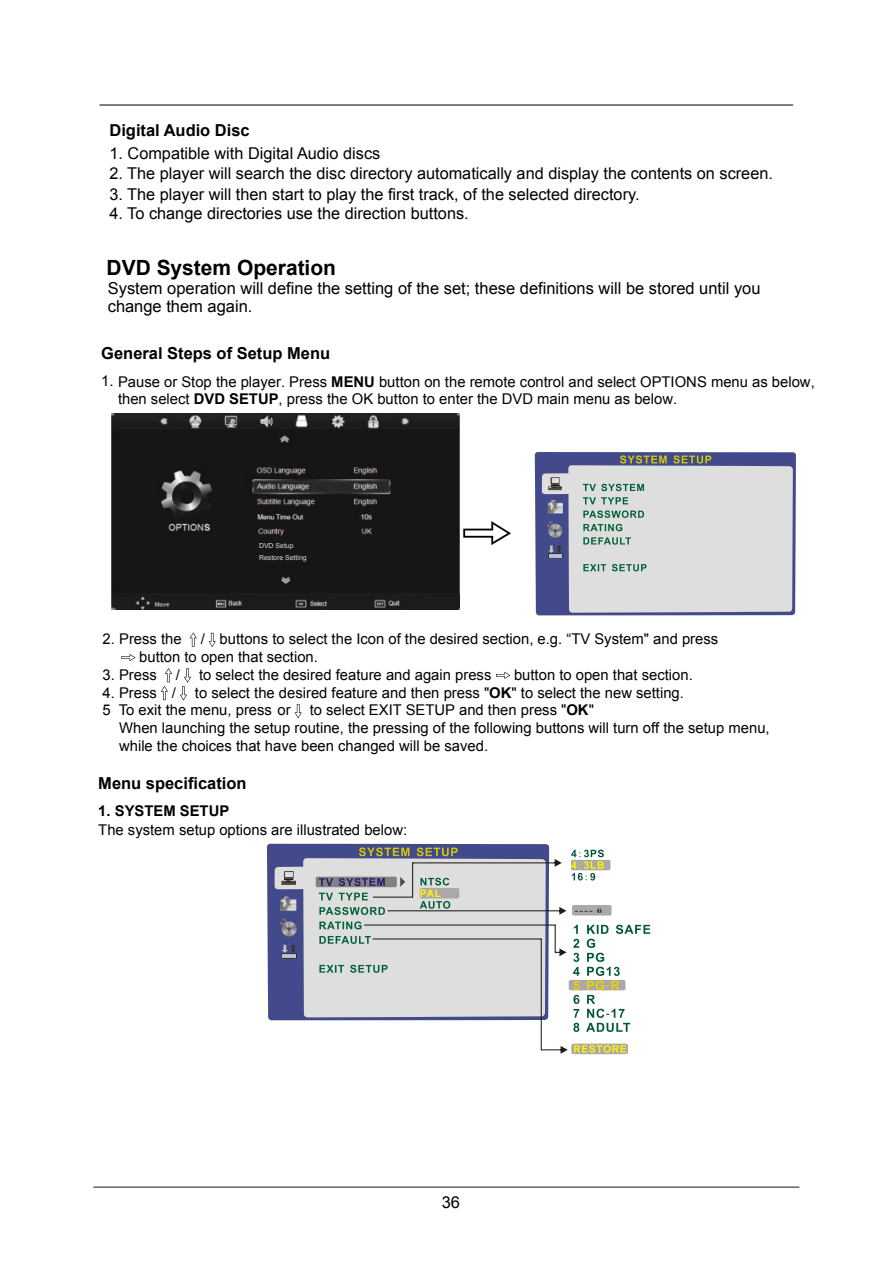
<style>
.page{position:relative;width:893px;height:1263px;background:#fff}
.page>*{position:absolute;margin:0;border:0;box-sizing:border-box;transform-origin:0 0}
.t1{font:700 21px "Arial";color:#000}
.t2{font:16.5px/17.7px "Arial";color:#000}
.t3{font:700 16.5px "Arial";color:#000}
.t4{font:700 16.5px "Arial";color:#040000}
.t5{font:16.5px "Arial";color:#000100}
.t6{font:16.35px "Arial";color:#040000}
.t7{font:16.35px "Arial";color:#000}
.t8{font:14.85px/17.9px "Arial";color:#000}
.t9{font:700 14.85px "Arial";color:#000}
.t10{font:6.9px/12.3px "Arial";color:#dddcdc}
.s1{font-weight:700}
</style>
<div class="page">
<hr style="left:93px;top:1187px;width:706px;height:1px;background:#1f1a16">
<hr style="left:99px;top:104px;width:694px;height:2px;background:#1f1a16">
<svg style="left:190px;top:632px;width:7px;height:15px"></svg>
<svg style="left:463px;top:521px;width:48px;height:24px"></svg>
<svg style="left:209px;top:633px;width:7px;height:14px"></svg>
<svg style="left:121px;top:654px;width:14px;height:7px"></svg>
<svg style="left:496px;top:672px;width:14px;height:7px"></svg>
<svg style="left:161px;top:668px;width:11px;height:32px"></svg>
<svg style="left:180px;top:668px;width:11px;height:33px"></svg>
<svg style="left:295px;top:704px;width:7px;height:14px"></svg>
<svg style="left:535px;top:452px;width:261px;height:163px;background:#b9bdc7"></svg>
<svg style="left:267px;top:844px;width:282px;height:176px;background:#4b538f"></svg>
<svg style="left:274px;top:848px;width:376px;height:206px"></svg>
<img style="left:112px;top:414px;width:348px;height:195px">
<div style="left:255px;top:538px;width:57px;height:13px;background:#161616"></div>
<p class="t4" style="left:109px;top:120px;width:142px">Digital Audio Disc</p>
<p class="t6" style="left:109px;top:143px;width:272px">1. Compatible with Digital Audio discs</p>
<p class="t6" style="left:109px;top:162px;width:665px">2. The player will search the disc directory automatically and display the contents on screen.</p>
<p class="t7" style="left:109px;top:183px;width:532px">3. The player will then start to play the first track, of the selected directory.</p>
<p class="t7" style="left:109px;top:203px;width:361px">4. To change directories use the direction buttons.</p>
<h1 class="t1" style="left:107px;top:254px;width:231px">DVD System Operation</h1>
<p class="t2" style="left:108px;top:280px;width:654px">System operation will define the setting of the set; these definitions will be stored until you change them again.</p>
<p class="t3" style="left:101px;top:343px;width:230px">General Steps of Setup Menu</p>
<p class="t8" style="left:101px;top:373px;width:715px">1. Pause or Stop the player. Press <span class="s1">MENU</span> button on the remote control and select OPTIONS menu as below,</p>
<p class="t8" style="left:118px;top:390px;width:561px">then select <span class="s1">DVD SETUP</span>, press the OK button to enter the DVD main menu as below.</p>
<p class="t10" style="left:259px;top:539px;width:49px">DVD Setup<br>Restore Setting</p>
<p class="t8" style="left:139px;top:630px;width:580px;text-indent:61px">/ buttons to select the Icon of the desired section, e.g. “TV System" and press button to open that section.</p>
<p class="t8" style="left:103px;top:666px;width:56px">3. Press</p>
<p class="t8" style="left:176px;top:666px;width:6px">/</p>
<p class="t8" style="left:199px;top:666px;width:294px">to select the desired feature and again press</p>
<p class="t8" style="left:514px;top:666px;width:180px">button to open that section.</p>
<p class="t8" style="left:103px;top:684px;width:75px">4. Press /</p>
<p class="t8" style="left:103px;top:630px;width:81px">2. Press the</p>
<p class="t8" style="left:103px;top:684px;width:583px;text-indent:92px">to select the desired feature and then press "<span class="s1">OK</span>" to select the new setting.<br>5 To exit the menu, press or</p>
<p class="t8" style="left:119px;top:701px;width:652px;text-indent:191px">to select EXIT SETUP and then press "<span class="s1">OK</span>"<br>When launching the setup routine, the pressing of the following buttons will turn off the setup menu, while the choices that have been changed will be saved.</p>
<p class="t3" style="left:98px;top:773px;width:150px">Menu specification</p>
<p class="t9" style="left:98px;top:801px;width:132px">1. SYSTEM SETUP</p>
<p class="t8" style="left:98px;top:821px;width:310px">The system setup options are illustrated below:</p>
<p class="t5" style="left:442px;top:1191px;width:20px">36</p>
</div>
